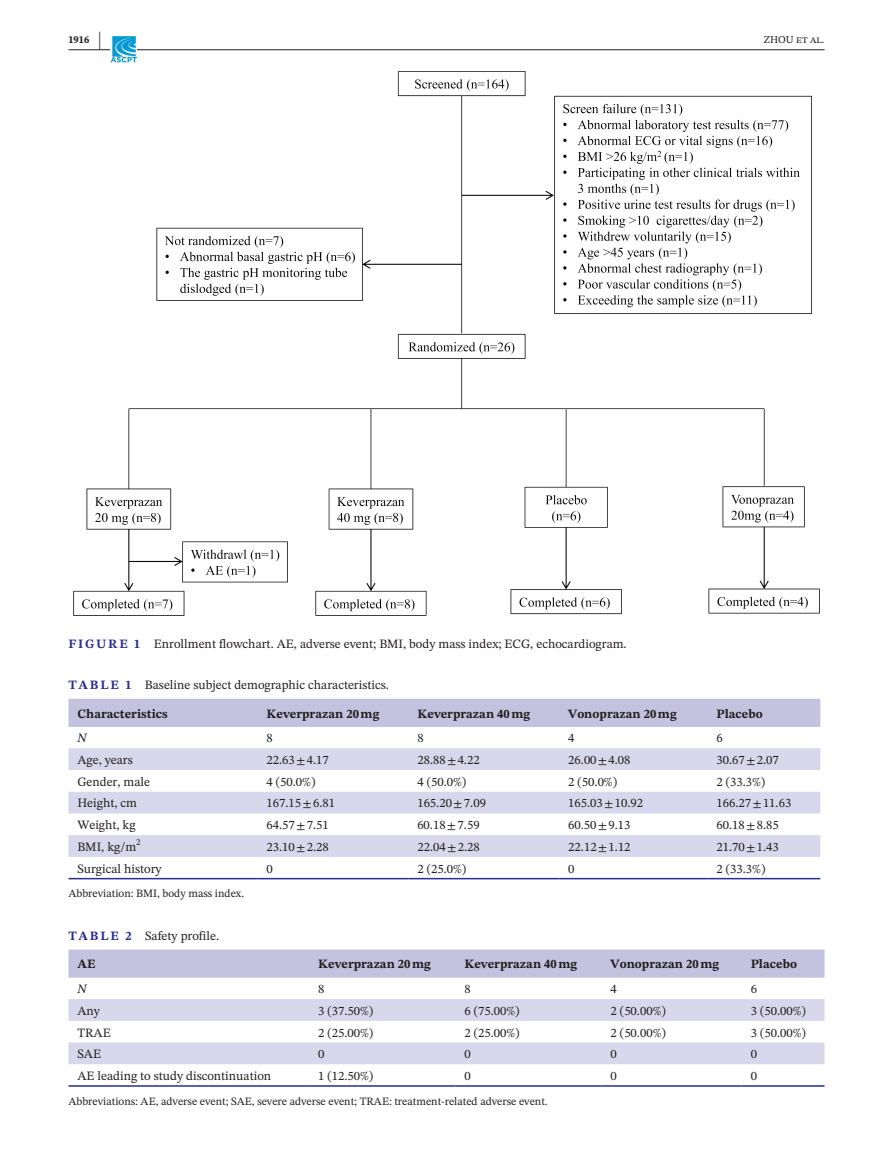
<style>
.page{position:relative;width:893px;height:1174px;background:#fff}
.page>*{position:absolute;margin:0;border:0;box-sizing:border-box;transform-origin:0 0}
.t1{font:12.75px "STIX Two Text";color:#231f20}
.t2{font:700 12.75px "STIX Two Text";color:#231f20}
.t3{font:italic 12.75px "STIX Two Text";color:#231f20}
.t4{font:11.25px "STIX Two Text";color:#231f20}
.t5{font:10.5px "STIX Two Text";color:#231f20}
.t6{font:700 10.5px "STIX Two Text";color:#231f20}
.s1{font-size:21px}
.s2{font-weight:700;color:#2c2d8c}
.s3{font-family:"STIX"}
</style>
<div class="page">
<hr style="left:68px;top:49px;width:756px;height:1px;background:#231f20">
<img style="left:111px;top:37px;width:25px;height:25px">
<img style="left:73px;top:71px;width:747px;height:545px">
<div style="left:68px;top:699px;width:752px;height:28px;background:#c4c2df"></div>
<svg style="left:68px;top:748px;width:752px;height:109px;fill:#d9d7eb"></svg>
<hr style="left:68px;top:878px;width:190px;height:1px;background:#2c2d8c">
<hr style="left:258px;top:878px;width:150px;height:1px;background:#2c2d8c">
<hr style="left:408px;top:878px;width:151px;height:1px;background:#2c2d8c">
<hr style="left:559px;top:878px;width:148px;height:1px;background:#2c2d8c">
<hr style="left:707px;top:878px;width:113px;height:1px;background:#2c2d8c">
<div style="left:68px;top:949px;width:756px;height:28px;background:#c4c2df"></div>
<svg style="left:68px;top:999px;width:756px;height:65px;fill:#d9d7eb"></svg>
<hr style="left:68px;top:1085px;width:241px;height:1px;background:#2c2d8c">
<hr style="left:309px;top:1085px;width:146px;height:1px;background:#2c2d8c">
<hr style="left:455px;top:1085px;width:147px;height:1px;background:#2c2d8c">
<hr style="left:602px;top:1085px;width:140px;height:1px;background:#2c2d8c">
<hr style="left:742px;top:1085px;width:82px;height:1px;background:#2c2d8c">
<p class="t6" style="left:68px;top:32px;width:34px">1916 <span class="s1">|</span></p>
<p class="t5" style="left:764px;top:32px;width:62px">ZHOU et al.</p>
<p class="t1" style="left:68px;top:635px;width:560px"><span class="s2">FIGURE 1</span> Enrollment flowchart. AE, adverse event; BMI, body mass index; ECG, echocardiogram.</p>
<p class="t1" style="left:68px;top:675px;width:322px"><span class="s2">TABLE 1</span> Baseline subject demographic characteristics.</p>
<p class="t2" style="left:77px;top:704px;width:92px">Characteristics</p>
<p class="t2" style="left:267px;top:704px;width:114px">Keverprazan 20mg</p>
<p class="t2" style="left:417px;top:704px;width:114px">Keverprazan 40mg</p>
<p class="t2" style="left:568px;top:704px;width:110px">Vonoprazan 20mg</p>
<p class="t2" style="left:716px;top:704px;width:48px">Placebo</p>
<p class="t3" style="left:77px;top:729px;width:11px">N</p>
<p class="t1" style="left:267px;top:729px;width:8px">8</p>
<p class="t1" style="left:417px;top:729px;width:8px">8</p>
<p class="t1" style="left:568px;top:729px;width:8px">4</p>
<p class="t1" style="left:716px;top:729px;width:8px">6</p>
<p class="t1" style="left:77px;top:750px;width:57px">Age, years</p>
<p class="t1" style="left:266px;top:750px;width:64px">22.63<span class="s3">±</span>4.17</p>
<p class="t1" style="left:417px;top:750px;width:64px">28.88<span class="s3">±</span>4.22</p>
<p class="t1" style="left:568px;top:750px;width:64px">26.00<span class="s3">±</span>4.08</p>
<p class="t1" style="left:716px;top:750px;width:64px">30.67<span class="s3">±</span>2.07</p>
<p class="t1" style="left:77px;top:772px;width:74px">Gender, male</p>
<p class="t1" style="left:266px;top:772px;width:50px">4 (50.0%)</p>
<p class="t1" style="left:417px;top:772px;width:50px">4 (50.0%)</p>
<p class="t1" style="left:568px;top:772px;width:50px">2 (50.0%)</p>
<p class="t1" style="left:716px;top:772px;width:50px">2 (33.3%)</p>
<p class="t1" style="left:77px;top:794px;width:61px">Height, cm</p>
<p class="t1" style="left:266px;top:794px;width:70px">167.15<span class="s3">±</span>6.81</p>
<p class="t1" style="left:417px;top:794px;width:70px">165.20<span class="s3">±</span>7.09</p>
<p class="t1" style="left:568px;top:794px;width:76px">165.03<span class="s3">±</span>10.92</p>
<p class="t1" style="left:716px;top:794px;width:76px">166.27<span class="s3">±</span>11.63</p>
<p class="t1" style="left:77px;top:816px;width:60px">Weight, kg</p>
<p class="t1" style="left:266px;top:816px;width:64px">64.57<span class="s3">±</span>7.51</p>
<p class="t1" style="left:417px;top:816px;width:64px">60.18<span class="s3">±</span>7.59</p>
<p class="t1" style="left:568px;top:816px;width:64px">60.50<span class="s3">±</span>9.13</p>
<p class="t1" style="left:716px;top:816px;width:64px">60.18<span class="s3">±</span>8.85</p>
<p class="t1" style="left:77px;top:837px;width:65px">BMI, kg/m<sup>2</sup></p>
<p class="t1" style="left:267px;top:837px;width:64px">23.10<span class="s3">±</span>2.28</p>
<p class="t1" style="left:417px;top:837px;width:64px">22.04<span class="s3">±</span>2.28</p>
<p class="t1" style="left:568px;top:837px;width:64px">22.12<span class="s3">±</span>1.12</p>
<p class="t1" style="left:716px;top:837px;width:64px">21.70<span class="s3">±</span>1.43</p>
<p class="t1" style="left:77px;top:859px;width:86px">Surgical history</p>
<p class="t1" style="left:266px;top:859px;width:8px">0</p>
<p class="t1" style="left:417px;top:859px;width:50px">2 (25.0%)</p>
<p class="t1" style="left:568px;top:859px;width:8px">0</p>
<p class="t1" style="left:716px;top:859px;width:50px">2 (33.3%)</p>
<p class="t4" style="left:68px;top:885px;width:177px">Abbreviation: BMI, body mass index.</p>
<p class="t1" style="left:68px;top:926px;width:152px"><span class="s2">TABLE 2</span> Safety profile.</p>
<p class="t2" style="left:77px;top:955px;width:19px">AE</p>
<p class="t2" style="left:318px;top:955px;width:114px">Keverprazan 20mg</p>
<p class="t2" style="left:464px;top:955px;width:114px">Keverprazan 40mg</p>
<p class="t2" style="left:611px;top:955px;width:110px">Vonoprazan 20mg</p>
<p class="t2" style="left:751px;top:955px;width:48px">Placebo</p>
<p class="t3" style="left:77px;top:979px;width:11px">N</p>
<p class="t1" style="left:318px;top:979px;width:8px">8</p>
<p class="t1" style="left:464px;top:979px;width:8px">8</p>
<p class="t1" style="left:611px;top:979px;width:8px">4</p>
<p class="t1" style="left:751px;top:979px;width:8px">6</p>
<p class="t1" style="left:77px;top:1001px;width:24px">Any</p>
<p class="t1" style="left:318px;top:1001px;width:57px">3 (37.50%)</p>
<p class="t1" style="left:464px;top:1001px;width:57px">6 (75.00%)</p>
<p class="t1" style="left:611px;top:1001px;width:57px">2 (50.00%)</p>
<p class="t1" style="left:751px;top:1001px;width:57px">3 (50.00%)</p>
<p class="t1" style="left:77px;top:1023px;width:35px">TRAE</p>
<p class="t1" style="left:318px;top:1023px;width:57px">2 (25.00%)</p>
<p class="t1" style="left:464px;top:1023px;width:57px">2 (25.00%)</p>
<p class="t1" style="left:611px;top:1023px;width:57px">2 (50.00%)</p>
<p class="t1" style="left:751px;top:1023px;width:57px">3 (50.00%)</p>
<p class="t1" style="left:77px;top:1044px;width:25px">SAE</p>
<p class="t1" style="left:318px;top:1044px;width:8px">0</p>
<p class="t1" style="left:464px;top:1044px;width:8px">0</p>
<p class="t1" style="left:611px;top:1044px;width:8px">0</p>
<p class="t1" style="left:751px;top:1044px;width:8px">0</p>
<p class="t1" style="left:77px;top:1066px;width:195px">AE leading to study discontinuation</p>
<p class="t1" style="left:318px;top:1066px;width:57px">1 (12.50%)</p>
<p class="t1" style="left:464px;top:1066px;width:8px">0</p>
<p class="t1" style="left:611px;top:1066px;width:8px">0</p>
<p class="t1" style="left:751px;top:1066px;width:8px">0</p>
<p class="t4" style="left:68px;top:1093px;width:481px">Abbreviations: AE, adverse event; SAE, severe adverse event; TRAE: treatment-related adverse event.</p>
</div>
